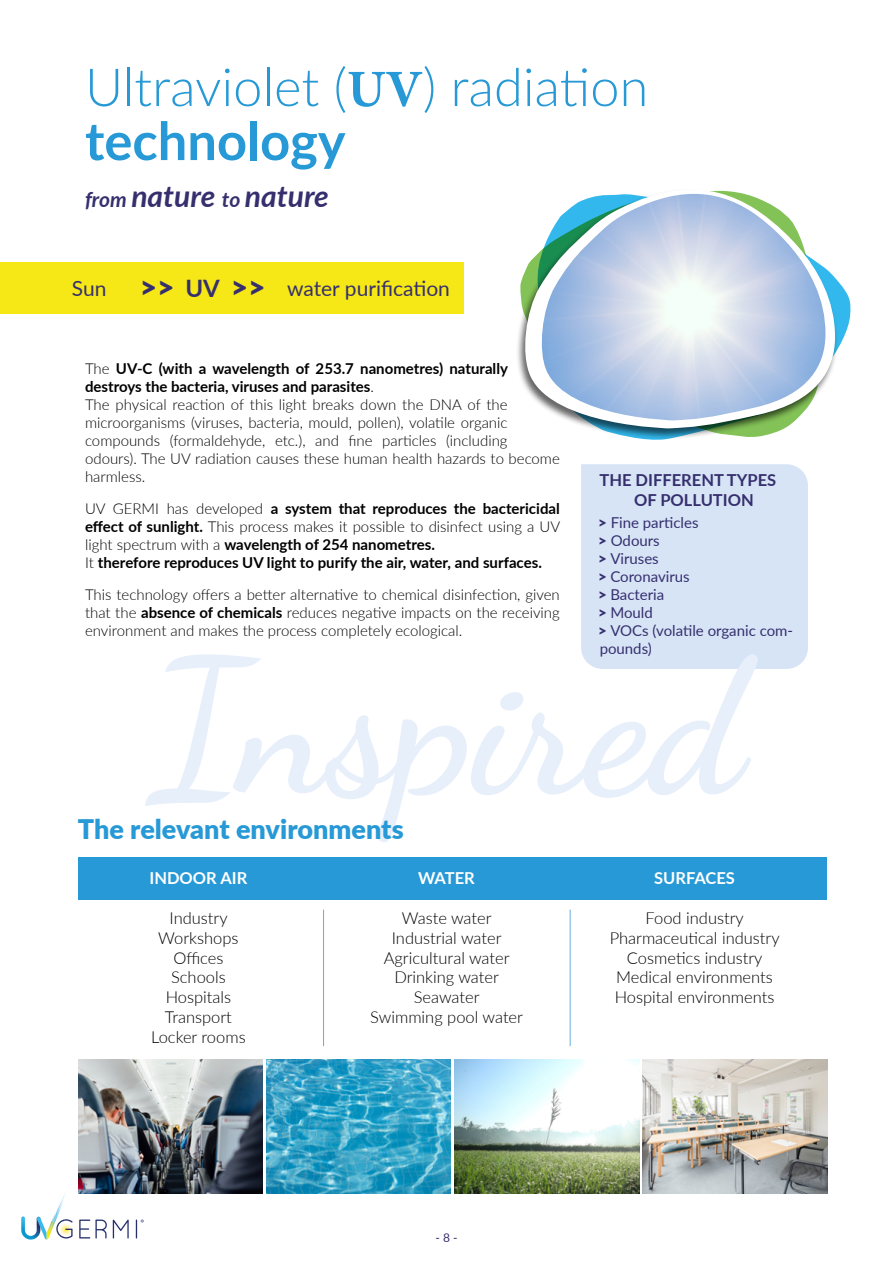
<style>
.page{position:relative;width:893px;height:1263px;background:#fff}
.page>*{position:absolute;margin:0;border:0;box-sizing:border-box;transform-origin:0 0}
.t1{font:700 187.95px "Dancing Script";color:#e7effa}
.t2{font:300 52.5px/54px "Lato";color:#2699d6}
.t3{font:italic 700 30px "Lato";color:#362f6e}
.t4{font:900 27px "Lato";color:#2699d6}
.t5{font:21px "Lato";color:#362f6e}
.t6{font:300 16.5px/19.8px "Lato";color:#000;text-align:center}
.t7{font:700 16.5px/19.8px "Lato";color:#362f6e}
.t8{font:700 16.5px "Lato";color:#fff}
.t9{font:300 15px/18px "Lato";color:#000}
.t10{font:700 15px/18px "Lato";color:#000}
.t11{font:15px/18px "Lato";color:#362f6e}
.t12{font:12px "Lato";color:#362f6e}
.s1{font-family:"Minion Pro";font-weight:700}
.s2{font-weight:700}
.s3{font-size:21px}
.s4{font-weight:900;font-size:30px}
.s5{font-weight:700;font-size:24px}
.s6{font-weight:300}
.s7{font-weight:900}
</style>
<div class="page">
<svg style="left:113px;top:1219px;width:16px;height:19px"></svg>
<svg style="left:21px;top:1194px;width:52px;height:46px"></svg>
<svg style="left:79px;top:1219px;width:28px;height:19px"></svg>
<svg style="left:136px;top:1219px;width:8px;height:19px"></svg>
<div style="left:581px;top:464px;width:227px;height:205px;background:#d6e4f6"></div>
<svg style="left:839px;top:282px;width:12px;height:65px"></svg>
<div style="left:516px;top:189px;width:323px;height:251px;background:#000;opacity:.6"></div>
<svg style="left:520px;top:189px;width:315px;height:239px"></svg>
<svg style="left:537px;top:189px;width:289px;height:231px"></svg>
<img style="left:540px;top:194px;width:286px;height:226px">
<div style="left:0;top:263px;width:463px;height:51px;background:#f6e816"></div>
<div style="left:79px;top:857px;width:748px;height:42px;background:#2699d6"></div>
<hr style="left:323px;top:910px;width:1px;height:136px;background:#69acdf">
<hr style="left:570px;top:910px;width:1px;height:136px;background:#69acdf">
<img style="left:79px;top:1059px;width:184px;height:134px">
<img style="left:267px;top:1059px;width:184px;height:134px">
<img style="left:455px;top:1059px;width:184px;height:134px">
<img style="left:643px;top:1059px;width:184px;height:134px">
<h2 class="t2" style="left:85px;top:58px;width:565px">Ultraviolet (<span class="s1">UV</span>) radiation <span class="s2">technology</span></h2>
<h3 class="t3" style="left:85px;top:174px;width:245px"><span class="s3">from</span> nature <span class="s3">to</span> nature</h3>
<h3 class="t5" style="left:72px;top:273px;width:379px">Sun <span class="s4">&gt;&gt;</span> <span class="s5">UV</span> <span class="s4">&gt;&gt;</span> water purification</h3>
<p class="t9" style="left:85px;top:359px;width:476px">The <span class="s2">UV-C (with a wavelength of 253.7 nanometres) naturally destroys the bacteria, viruses and parasites</span>.<br>The physical reaction of this light breaks down the DNA of the microorganisms (viruses, bacteria, mould, pollen), volatile organic compounds (formaldehyde, etc.), and fine particles (including odours). The UV radiation causes these human health hazards to become harmless.</p>
<p class="t10" style="left:85px;top:499px;width:477px"><span class="s6">UV GERMI has developed</span> a system that reproduces the bactericidal effect of sunlight. <span class="s6">This process makes it possible to disinfect using a UV light spectrum with a</span> wavelength of 254 nanometres.<br><span class="s6">It</span> therefore reproduces UV light to purify the air, water, and surfaces.</p>
<p class="t9" style="left:85px;top:585px;width:476px;text-align:justify">This technology offers a better alternative to chemical disinfection, given that the <span class="s2">absence of chemicals</span> reduces negative impacts on the receiving environment and makes the process completely ecological.</p>
<p class="t7" style="left:634px;top:469px;width:144px;text-indent:-35px">THE DIFFERENT TYPES<br>OF POLLUTION</p>
<p class="t11" style="left:598px;top:513px;width:196px"><span class="s7">&gt;</span> Fine particles<br><span class="s7">&gt;</span> Odours<br><span class="s7">&gt;</span> Viruses<br><span class="s7">&gt;</span> Coronavirus<br><span class="s7">&gt;</span> Bacteria<br><span class="s7">&gt;</span> Mould<br><span class="s7">&gt;</span> VOCs (volatile organic com&shy;pounds)</p>
<h1 class="t1" style="left:148px;top:584px;width:596px">Inspired</h1>
<h3 class="t4" style="left:78px;top:809px;width:327px">The relevant environments</h3>
<p class="t8" style="left:150px;top:866px;width:99px">INDOOR AIR</p>
<p class="t6" style="left:151px;top:907px;width:96px">Industry<br>Workshops<br>Offices<br>Schools<br>Hospitals<br>Transport<br>Locker rooms</p>
<p class="t8" style="left:654px;top:866px;width:82px">SURFACES</p>
<p class="t6" style="left:610px;top:907px;width:171px">Food industry<br>Pharmaceutical industry<br>Cosmetics industry<br>Medical environments<br>Hospital environments</p>
<p class="t8" style="left:418px;top:866px;width:58px">WATER</p>
<p class="t6" style="left:370px;top:907px;width:154px">Waste water<br>Industrial water<br>Agricultural water<br>Drinking water<br>Seawater<br>Swimming pool water</p>
<p class="t12" style="left:435px;top:1229px;width:24px">- 8 -</p>
</div>
